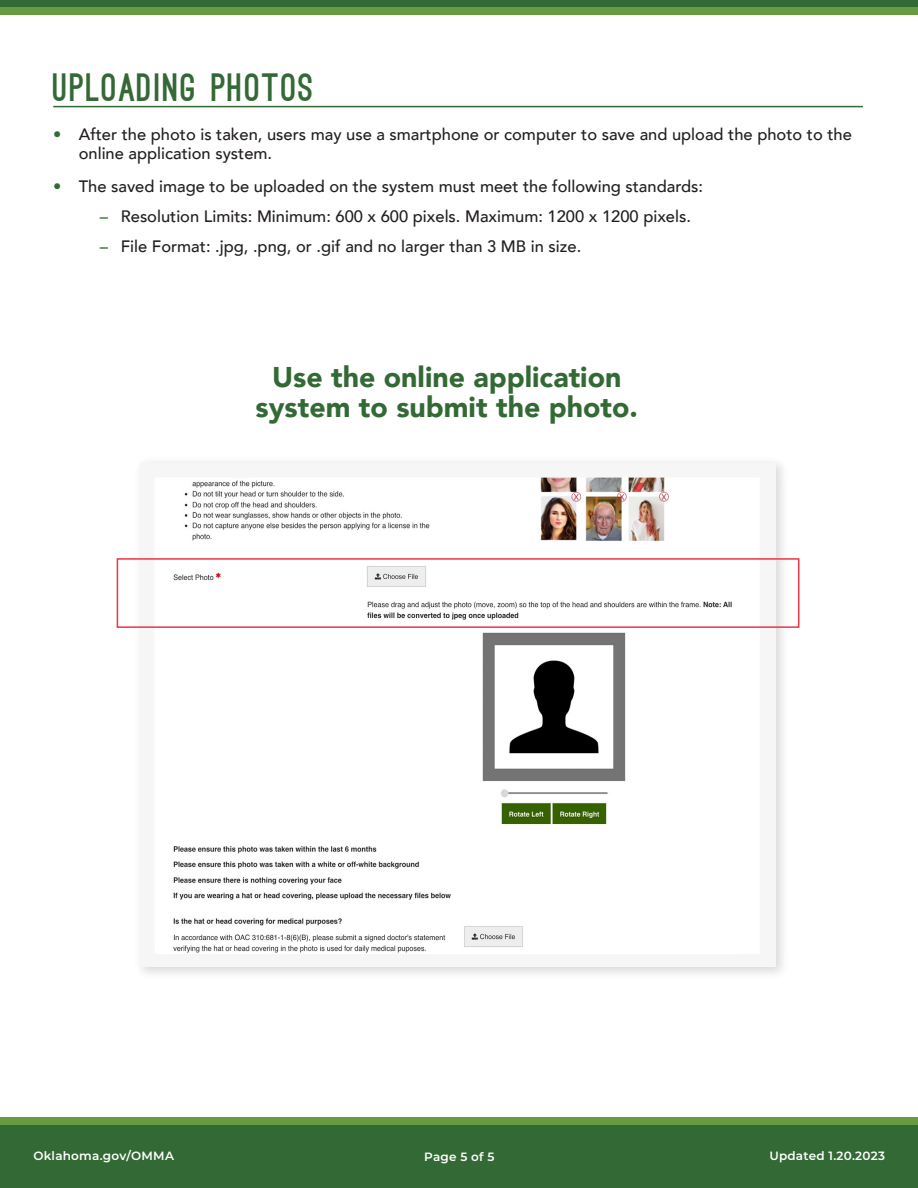
<style>
.page{position:relative;width:918px;height:1188px;background:#fff}
.page>*{position:absolute;margin:0;border:0;box-sizing:border-box;transform-origin:0 0}
.t1{font:900 37.5px "Ostrich Sans";letter-spacing:.05em;color:#336934}
.t2{font:900 28.5px/30px "Avenir";color:#336934;text-align:center}
.t3{font:500 16.5px/19.5px "Avenir";color:#231f20}
.t4{font:600 12px "Montserrat";letter-spacing:.02em;color:#fff}
.s1{color:#336934}
</style>
<div class="page">
<img style="left:141px;top:463px;width:635px;height:503px">
<div style="left:117px;top:558px;width:682px;height:70px;border:2px solid #ef374b"></div>
<hr style="left:53px;top:106px;width:810px;height:1px;background:#336934">
<div style="left:0;top:1125px;width:918px;height:63px;background:#336934"></div>
<div style="left:0;top:0;width:918px;height:8px;background:#336934"></div>
<div style="left:0;top:8px;width:918px;height:7px;background:#669b41"></div>
<div style="left:0;top:1117px;width:918px;height:8px;background:#669b41"></div>
<h1 class="t1" style="left:53px;top:73px;width:262px">UPLOADING PHOTOS</h1>
<p class="t3" style="left:79px;top:123px;width:775px;text-indent:-25px"><span class="s1">•</span> After the photo is taken, users may use a smartphone or computer to save and upload the photo to the online application system.</p>
<p class="t3" style="left:53px;top:176px;width:651px"><span class="s1">•</span> The saved image to be uploaded on the system must meet the following standards:</p>
<p class="t3" style="left:100px;top:206px;width:593px"><span class="s1">–</span> Resolution Limits: Minimum: 600 x 600 pixels. Maximum: 1200 x 1200 pixels.</p>
<p class="t3" style="left:100px;top:236px;width:483px"><span class="s1">–</span> File Format: .jpg, .png, or .gif and no larger than 3 MB in size.</p>
<h2 class="t2" style="left:256px;top:362px;width:384px">Use the online application system to submit the photo.</h2>
<p class="t4" style="left:33px;top:1147px;width:142px">Oklahoma.gov/OMMA</p>
<p class="t4" style="left:424px;top:1148px;width:72px">Page 5 of 5</p>
<p class="t4" style="left:769px;top:1147px;width:117px">Updated 1.20.2023</p>
</div>
